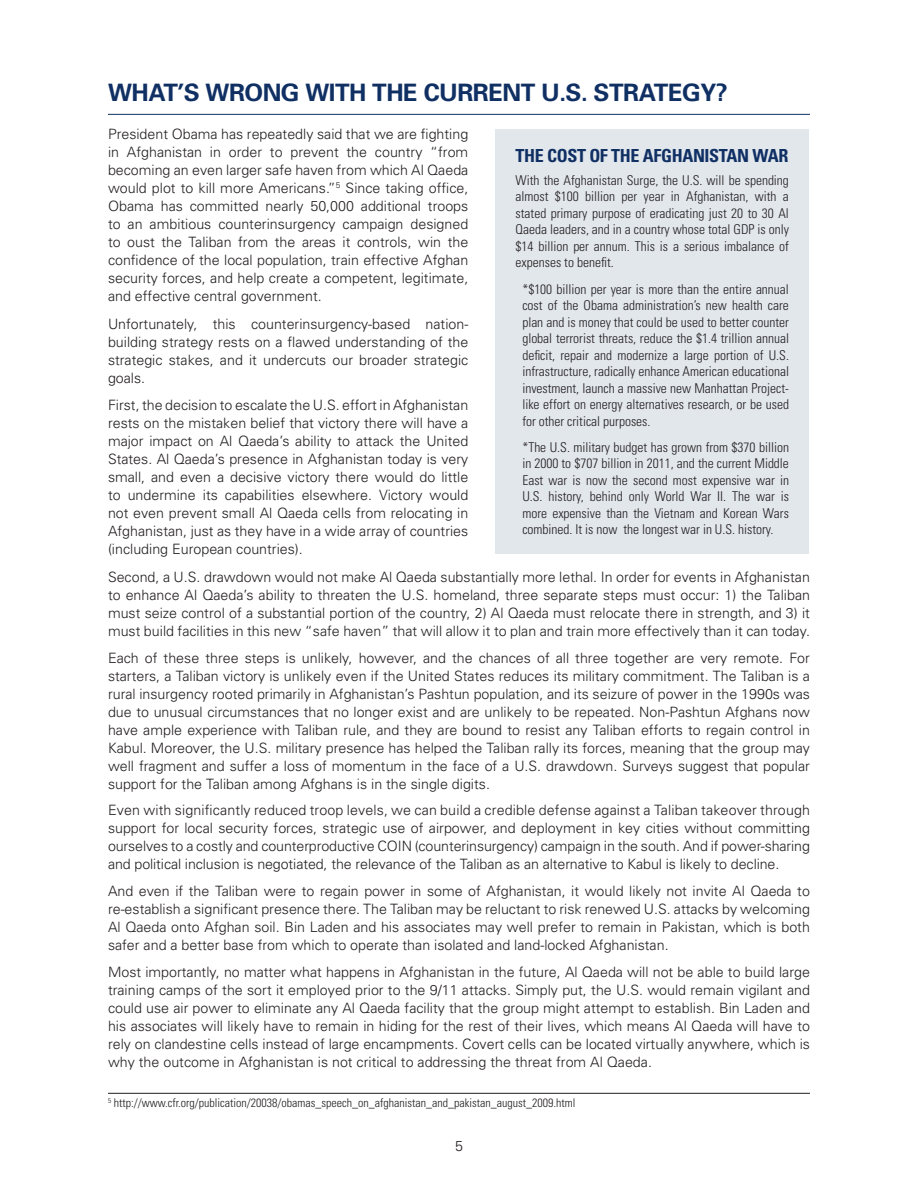
<style>
.page{position:relative;width:918px;height:1188px;background:#fff}
.page>*{position:absolute;margin:0;border:0;box-sizing:border-box;transform-origin:0 0}
.Section_Header{font:700 24px "Univers";letter-spacing:-.02em;color:#103064}
.Key_Policy{font:700 condensed 18px "Univers";letter-spacing:-.02em;color:#103064}
.t1{font:300 14.25px/18px "Univers";color:#231f20;text-align:justify}
.t2{font:300 condensed 13.5px/16.5px "Univers";color:#231f20;text-align:justify}
.Footnote{font:300 condensed 12px "Univers";color:#231f20}
</style>
<div class="page">
<hr style="left:108px;top:114px;width:702px;height:1px;background:#103064">
<hr style="left:108px;top:1093px;width:702px;height:1px;background:#231f20">
<div style="left:495px;top:129px;width:314px;height:425px;background:#e2e7ec"></div>
<p class="Section_Header" style="left:108px;top:77px;width:621px">WHAT’S WRONG WITH THE CURRENT U.S. STRATEGY?</p>
<p class="t1" style="left:108px;top:124px;width:362px">President Obama has repeatedly said that we are fighting in Afghanistan in order to prevent the country “from becoming an even larger safe haven from which Al Qaeda would plot to kill more Americans.”<sup>5</sup> Since taking office, Obama has committed nearly 50,000 additional troops to an ambitious counterinsurgency campaign designed to oust the Taliban from the areas it controls, win the confidence of the local population, train effective Afghan security forces, and help create a competent, legitimate, and effective central government.</p>
<p class="t1" style="left:108px;top:314px;width:362px">Unfortunately, this counterinsurgency-based nation&shy;building strategy rests on a flawed understanding of the strategic stakes, and it undercuts our broader strategic goals.</p>
<p class="t1" style="left:108px;top:396px;width:362px">First, the decision to escalate the U.S. effort in Afghanistan rests on the mistaken belief that victory there will have a major impact on Al Qaeda’s ability to attack the United States. Al Qaeda’s presence in Afghanistan today is very small, and even a decisive victory there would do little to undermine its capabilities elsewhere. Victory would not even prevent small Al Qaeda cells from relocating in Afghanistan, just as they have in a wide array of countries (including European countries).</p>
<p class="t1" style="left:108px;top:568px;width:704px">Second, a U.S. drawdown would not make Al Qaeda substantially more lethal. In order for events in Afghanistan to enhance Al Qaeda’s ability to threaten the U.S. homeland, three separate steps must occur: 1) the Taliban must seize control of a substantial portion of the country, 2) Al Qaeda must relocate there in strength, and 3) it must build facilities in this new “safe haven” that will allow it to plan and train more effectively than it can today.</p>
<p class="t1" style="left:108px;top:648px;width:704px">Each of these three steps is unlikely, however, and the chances of all three together are very remote. For starters, a Taliban victory is unlikely even if the United States reduces its military commitment. The Taliban is a rural insurgency rooted primarily in Afghanistan’s Pashtun population, and its seizure of power in the 1990s was due to unusual circumstances that no longer exist and are unlikely to be repeated. Non-Pashtun Afghans now have ample experience with Taliban rule, and they are bound to resist any Taliban efforts to regain control in Kabul. Moreover, the U.S. military presence has helped the Taliban rally its forces, meaning that the group may well fragment and suffer a loss of momentum in the face of a U.S. drawdown. Surveys suggest that popular support for the Taliban among Afghans is in the single digits.</p>
<p class="t1" style="left:108px;top:801px;width:704px">Even with significantly reduced troop levels, we can build a credible defense against a Taliban takeover through support for local security forces, strategic use of airpower, and deployment in key cities without committing ourselves to a costly and counterproductive COIN (counterinsurgency) campaign in the south. And if power-sharing and political inclusion is negotiated, the relevance of the Taliban as an alternative to Kabul is likely to decline.</p>
<p class="t1" style="left:108px;top:882px;width:703px">And even if the Taliban were to regain power in some of Afghanistan, it would likely not invite Al Qaeda to re-establish a significant presence there. The Taliban may be reluctant to risk renewed U.S. attacks by welcoming Al Qaeda onto Afghan soil. Bin Laden and his associates may well prefer to remain in Pakistan, which is both safer and a better base from which to operate than isolated and land-locked Afghanistan.</p>
<p class="t1" style="left:108px;top:962px;width:704px">Most importantly, no matter what happens in Afghanistan in the future, Al Qaeda will not be able to build large training camps of the sort it employed prior to the 9/11 attacks. Simply put, the U.S. would remain vigilant and could use air power to eliminate any Al Qaeda facility that the group might attempt to establish. Bin Laden and his associates will likely have to remain in hiding for the rest of their lives, which means Al Qaeda will have to rely on clandestine cells instead of large encampments. Covert cells can be located virtually anywhere, which is why the outcome in Afghanistan is not critical to addressing the threat from Al Qaeda.</p>
<p class="Key_Policy" style="left:516px;top:144px;width:274px">THE COST OF THE AFGHANISTAN WAR</p>
<p class="t2" style="left:516px;top:172px;width:275px">With the Afghanistan Surge, the U.S. will be spending almost $100 billion per year in Afghanistan, with a stated primary purpose of eradicating just 20 to 30 Al Qaeda leaders, and in a country whose total GDP is only $14 billion per annum. This is a serious imbalance of expenses to benefit.</p>
<p class="t2" style="left:522px;top:280px;width:268px">*$100 billion per year is more than the entire annual cost of the Obama administration’s new health care plan and is money that could be used to better counter global terrorist threats, reduce the $1.4 trillion annual deficit, repair and modernize a large portion of U.S. infrastructure, radically enhance American educational investment, launch a massive new Manhattan Project&shy;like effort on energy alternatives research, or be used for other critical purposes.</p>
<p class="t2" style="left:522px;top:439px;width:268px">*The U.S. military budget has grown from $370 billion in 2000 to $707 billion in 2011, and the current Middle East war is now the second most expensive war in U.S. history, behind only World War II. The war is more expensive than the Vietnam and Korean Wars combined. It is now the longest war in U.S. history.</p>
<p class="Footnote" style="left:108px;top:1096px;width:469px"><sup>5</sup> http://www.cfr.org/publication/20038/obamas_speech_on_afghanistan_and_pakistan_august_2009.html</p>
<p class="t1" style="left:455px;top:1136px;width:9px">5</p>
</div>
